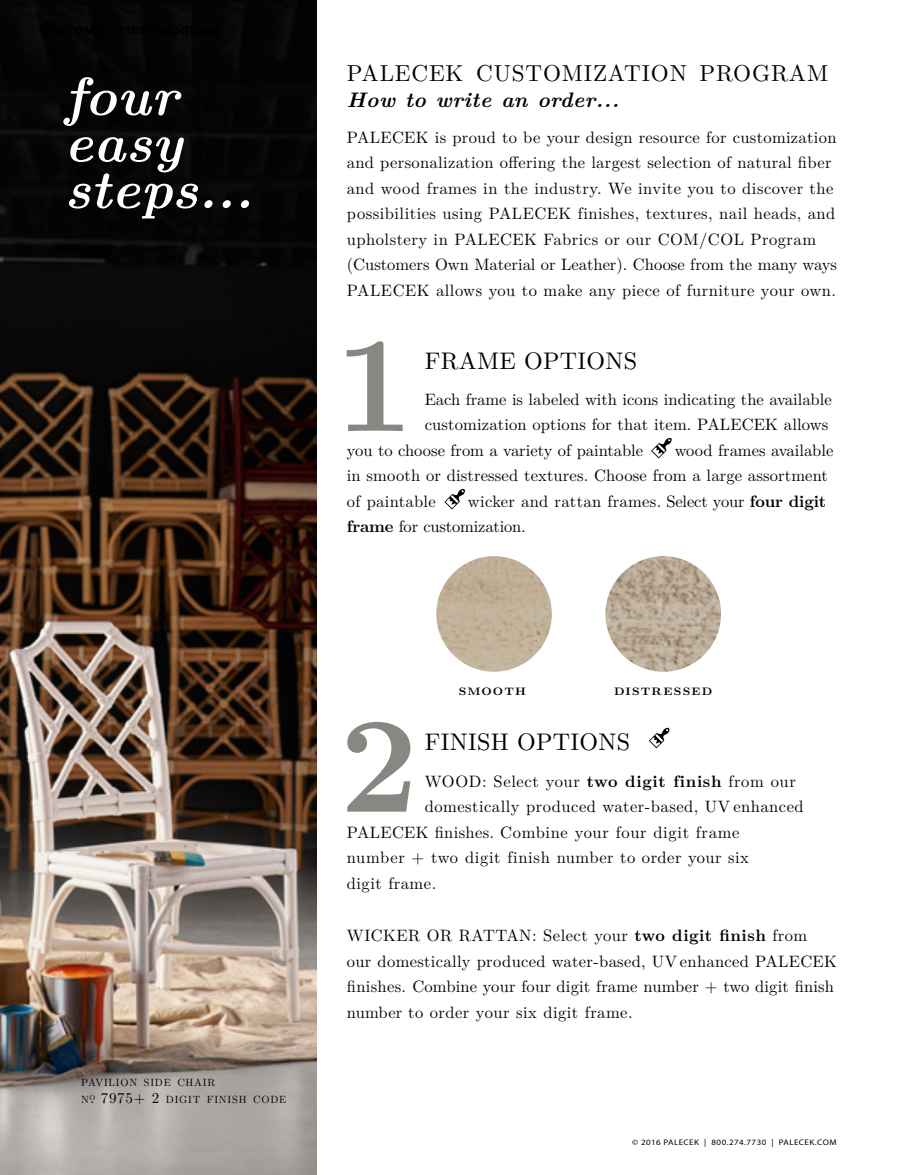
<style>
.page{position:relative;width:918px;height:1175px;background:#fff}
.page>*{position:absolute;margin:0;border:0;box-sizing:border-box;transform-origin:0 0}
.t1{font:700 136.95px "LM Roman 10";color:#888782}
.t2{font:italic 700 54px/46.5px "LM Roman 10";color:#fff}
.t3{font:24px "LM Roman 10";letter-spacing:.015em;color:#000}
.t4{font:23.1px "LM Roman 10";letter-spacing:.035em;color:#000}
.t5{font:italic 700 21px "LM Roman 10";letter-spacing:.025em;color:#000}
.t6{font:16.5px/25.5px "LM Roman 10";letter-spacing:.02em;color:#000}
.t7{font:16.5px "LM Roman 10";color:#000}
.t8{font:16.5px "LM Roman 10";letter-spacing:.04em;color:#000}
.t9{font:16.5px/25.5px "LM Roman 10";letter-spacing:-.01em;color:#000}
.t10{font:700 10.8px "LM Roman 10";letter-spacing:.095em;color:#000;scale:1.11 1}
.t11{font:10.5px/16.5px "LM Roman 10";letter-spacing:.07em;color:#000}
.t12{font:8.1px "Myriad Pro";letter-spacing:.05em;color:#000;scale:1.11 1}
.s1{font-weight:700}
.s2{font-size:15px}
</style>
<div class="page">
<img style="left:0;top:0;width:317px;height:1174px">
<svg style="left:651px;top:437px;width:21px;height:21px"></svg>
<svg style="left:444px;top:488px;width:21px;height:21px"></svg>
<svg style="left:649px;top:727px;width:21px;height:21px"></svg>
<img style="left:605px;top:556px;width:116px;height:115px;border-radius:58px">
<img style="left:436px;top:556px;width:116px;height:115px;border-radius:58px">
<div style="left:41px;top:17px;width:178px;height:19px;background:#040404"></div>
<h2 class="t2" style="left:64px;top:69px;width:191px">four easy steps...</h2>
<h3 class="t4" style="left:347px;top:55px;width:483px">PALECEK CUSTOMIZATION PROGRAM</h3>
<p class="t5" style="left:347px;top:82px;width:274px">How to write an order...</p>
<p class="t6" style="left:347px;top:123px;width:492px">PALECEK is proud to be your design resource for customization and personalization offering the largest selection of natural fiber and wood frames in the industry. We invite you to discover the possibilities using PALECEK finishes, textures, nail heads, and upholstery in PALECEK Fabrics or our COM/COL Program (Customers Own Material or Leather). Choose from the many ways PALECEK allows you to make any piece of furniture your own.</p>
<h1 class="t1" style="left:335px;top:276px;width:80px">1</h1>
<h3 class="t3" style="left:425px;top:341px;width:54px">frame</h3>
<h3 class="t3" style="left:524px;top:341px;width:115px">options</h3>
<p class="t7" style="left:425px;top:386px;width:409px">Each frame is labeled with icons indicating the available</p>
<p class="t6" style="left:425px;top:411px;width:405px">customization options for that item. PALECEK allows</p>
<p class="t7" style="left:347px;top:437px;width:298px">you to choose from a variety of paintable</p>
<p class="t6" style="left:347px;top:436px;width:488px;text-indent:328px">wood frames available in smooth or distressed textures. Choose from a large assortment of paintable</p>
<p class="t9" style="left:347px;top:487px;width:481px;text-indent:121px">wicker and rattan frames. Select your <span class="s1">four digit frame</span> for customization.</p>
<p class="t11" style="left:81px;top:1073px;width:207px">PAVILION SIDE CHAIR<br>N<sup>O</sup><span class="s2">. 7975+ 2</span> DIGIT FINISH CODE</p>
<p class="t10" style="left:459px;top:682px;width:62px">SMOOTH</p>
<p class="t10" style="left:614px;top:683px;width:87px">Distressed</p>
<h1 class="t1" style="left:340px;top:656px;width:80px">2</h1>
<h3 class="t3" style="left:425px;top:723px;width:207px">Finish Options</h3>
<p class="t8" style="left:425px;top:768px;width:373px">WOOD: Select your <span class="s1">two digit finish</span> from our</p>
<p class="t6" style="left:425px;top:792px;width:381px">domestically produced water-based, UV enhanced</p>
<p class="t8" style="left:347px;top:819px;width:394px">PALECEK finishes. Combine your four digit frame</p>
<p class="t6" style="left:347px;top:843px;width:404px">number + two digit finish number to order your six</p>
<p class="t6" style="left:347px;top:869px;width:91px">digit frame.</p>
<p class="t6" style="left:347px;top:921px;width:492px">WICKER OR RATTAN: Select your <span class="s1">two digit finish</span> from<br>our domestically produced water-based, UV enhanced PALECEK finishes. Combine your four digit frame number + two digit finish number to order your six digit frame.</p>
<p class="t12" style="left:632px;top:1137px;width:186px">© 2016 PALECEK | 800.274.7730 | PALECEK.COM</p>
</div>
